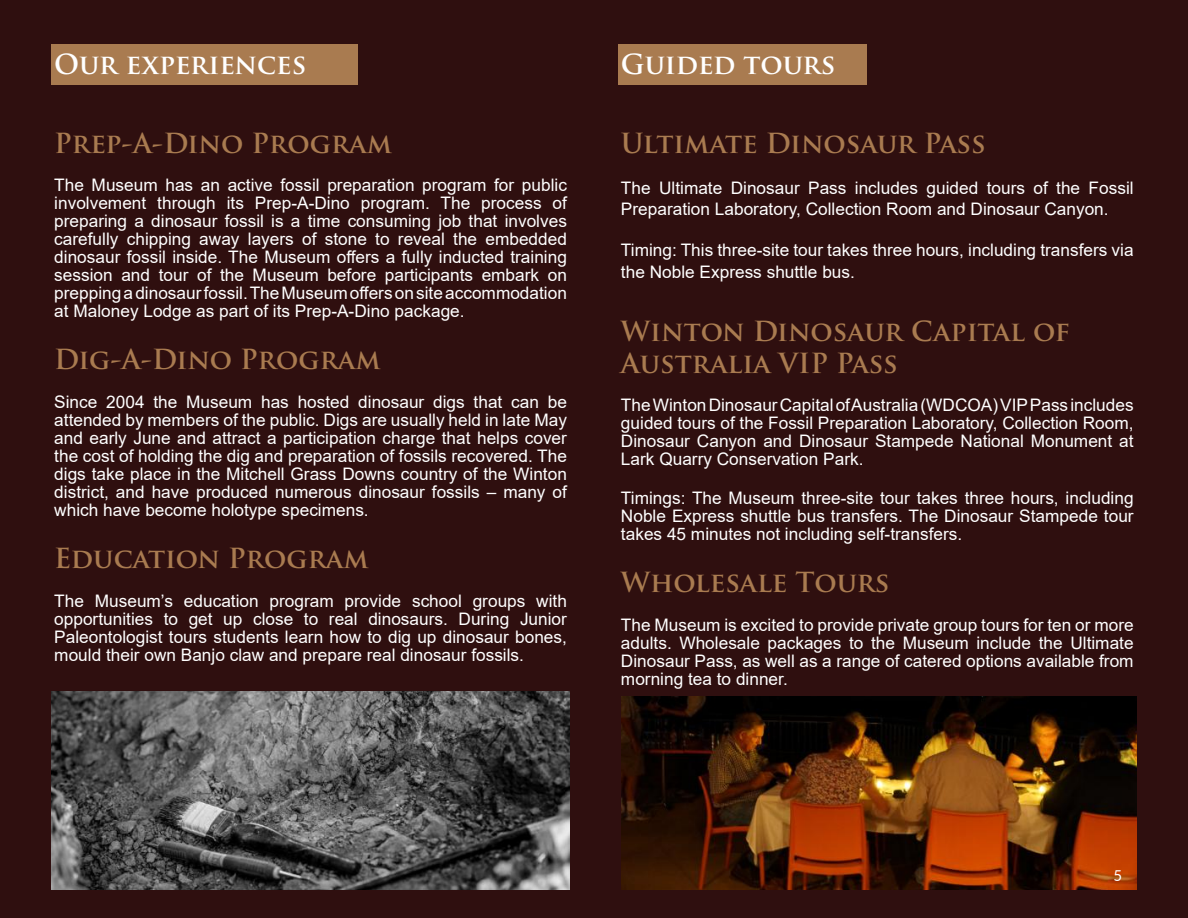
<style>
.page{position:relative;width:1188px;height:918px;background:#2f0f0f}
.page>*{position:absolute;margin:0;border:0;box-sizing:border-box;transform-origin:0 0}
.Paragraph_Style_2{font:700 27px/32.4px "Trajan Pro";color:#a97b50}
.Paragraph_Style_1{font:700 27px "Trajan Pro";color:#a97b50}
.Paragraph_Style_1-2{font:700 27px "Trajan Pro";color:#fff}
.Paragraph_Style_2-2{font:700 27px "Trajan Pro";letter-spacing:-.015em;color:#fff}
.Paragraph_Style_2-3{font:17.25px/18px "Arial";color:#fff;text-align:justify}
.t1{font:15px "Lato";color:#fff}
</style>
<div class="page">
<div style="left:51px;top:45px;width:307px;height:40px;background:#a97b50"></div>
<img style="left:51px;top:691px;width:519px;height:198px">
<div style="left:618px;top:45px;width:248px;height:40px;background:#a97b50"></div>
<img style="left:621px;top:697px;width:516px;height:192px">
<p class="Paragraph_Style_1-2" style="left:54px;top:48px;width:253px">Our experiences</p>
<p class="Paragraph_Style_1" style="left:54px;top:126px;width:339px">Prep-A-Dino Program</p>
<p class="Paragraph_Style_2-3" style="left:54px;top:176px;width:514px">The Museum has an active fossil preparation program for public involvement through its Prep-A-Dino program. The process of preparing a dinosaur fossil is a time consuming job that involves carefully chipping away layers of stone to reveal the embedded dinosaur fossil inside. The Museum offers a fully inducted training session and tour of the Museum before participants embark on prepping a dinosaur fossil. The Museum offers on site accommodation at Maloney Lodge as part of its Prep-A-Dino package.</p>
<p class="Paragraph_Style_2" style="left:54px;top:344px;width:328px">Dig-A-Dino Program</p>
<p class="Paragraph_Style_2-3" style="left:54px;top:393px;width:514px">Since 2004 the Museum has hosted dinosaur digs that can be attended by members of the public. Digs are usually held in late May and early June and attract a participation charge that helps cover the cost of holding the dig and preparation of fossils recovered. The digs take place in the Mitchell Grass Downs country of the Winton district, and have produced numerous dinosaur fossils – many of which have become holotype specimens.</p>
<p class="Paragraph_Style_2" style="left:54px;top:543px;width:316px">Education Program</p>
<p class="Paragraph_Style_2-3" style="left:54px;top:591px;width:514px">The Museum’s education program provide school groups with opportunities to get up close to real dinosaurs. During Junior Paleontologist tours students learn how to dig up dinosaur bones, mould their own Banjo claw and prepare real dinosaur fossils.</p>
<p class="Paragraph_Style_2-2" style="left:621px;top:48px;width:216px">Guided tours</p>
<p class="Paragraph_Style_2" style="left:621px;top:127px;width:366px">Ultimate Dinosaur Pass</p>
<p class="Paragraph_Style_2-3" style="left:621px;top:178px;width:514px;line-height:20.7px">The Ultimate Dinosaur Pass includes guided tours of the Fossil<br>Preparation Laboratory, Collection Room and Dinosaur Canyon.</p>
<p class="Paragraph_Style_2-3" style="left:621px;top:239px;width:514px;line-height:21.9px">Timing: This three-site tour takes three hours, including transfers via the Noble Express shuttle bus.</p>
<p class="Paragraph_Style_2" style="left:621px;top:315px;width:451px">Winton Dinosaur Capital of<br>Australia VIP Pass</p>
<p class="Paragraph_Style_2-3" style="left:621px;top:396px;width:514px">The Winton Dinosaur Capital of Australia (WDCOA) VIP Pass includes guided tours of the Fossil Preparation Laboratory, Collection Room, Dinosaur Canyon and Dinosaur Stampede National Monument at Lark Quarry Conservation Park.</p>
<p class="Paragraph_Style_2-3" style="left:621px;top:489px;width:514px">Timings: The Museum three-site tour takes three hours, including Noble Express shuttle bus transfers. The Dinosaur Stampede tour takes 45 minutes not including self-transfers.</p>
<p class="Paragraph_Style_2" style="left:621px;top:567px;width:270px">Wholesale Tours</p>
<p class="Paragraph_Style_2-3" style="left:621px;top:615px;width:514px">The Museum is excited to provide private group tours for ten or more adults. Wholesale packages to the Museum include the Ultimate Dinosaur Pass, as well as a range of catered options available from morning tea to dinner.</p>
<p class="t1" style="left:1113px;top:865px;width:10px">5</p>
</div>
